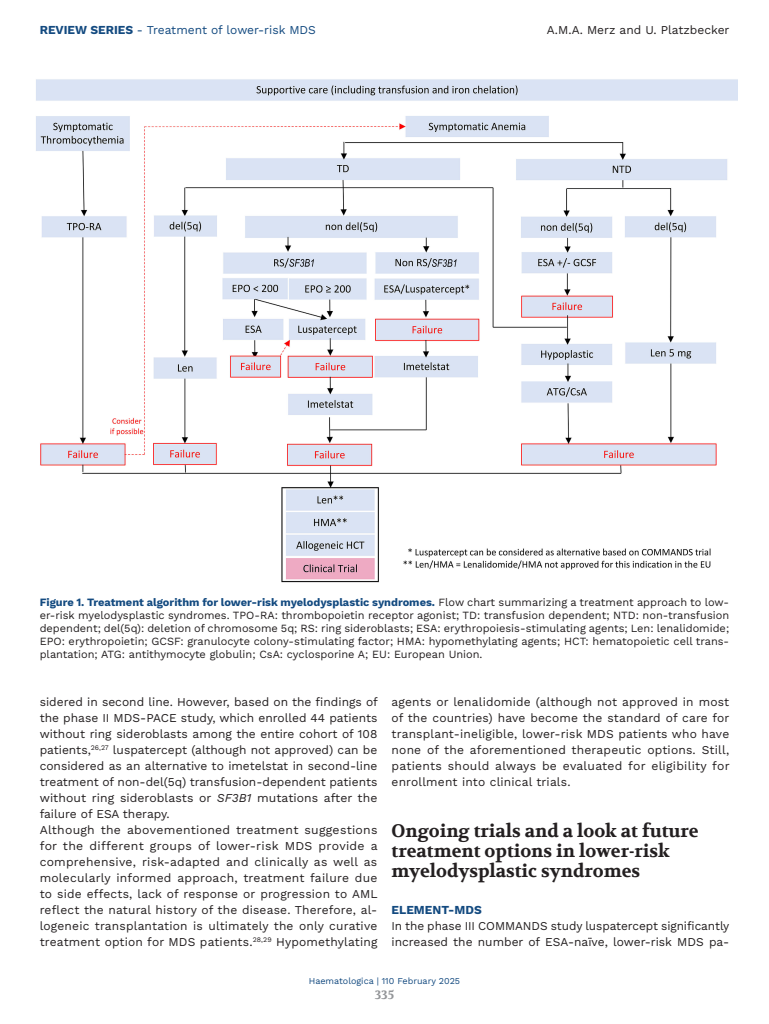
<style>
.page{position:relative;width:769px;height:1024px;background:#fff}
.page>*{position:absolute;margin:0;border:0;box-sizing:border-box;transform-origin:0 0}
.TITOLO_c18{font:700 18px/20px "Volkhov";color:#231f20}
.TESTO{font:12px/16px "Work Sans";color:#231f20;text-align:justify}
.t1{font:12px "Work Sans";color:#134a80}
.TITOLETTO_Blu{font:700 12px "Work Sans";color:#134a80}
.t2{font:700 12px "Volkhov";color:#939598}
.DIDA_Figura{font:11px/13px "Work Sans";color:#231f20;text-align:justify}
.t3{font:9px "Work Sans";color:#134a80}
.s1{font-weight:700}
.s2{font-weight:700;color:#134a80}
.s3{font-style:italic}
</style>
<div class="page">
<img style="left:36px;top:79px;width:701px;height:504px">
<p class="t1" style="left:40px;top:21px;width:277px"><span class="s1">REVIEW SERIES</span> - Treatment of lower-risk MDS</p>
<p class="TESTO" style="left:546px;top:21px;width:184px">A.M.A. Merz and U. Platzbecker</p>
<p class="DIDA_Figura" style="left:40px;top:595px;width:690px"><span class="s2">Figure 1. Treatment algorithm for lower-risk myelodysplastic syndromes.</span> Flow chart summarizing a treatment approach to low&shy;er-risk myelodysplastic syndromes. TPO-RA: thrombopoietin receptor agonist; TD: transfusion dependent; NTD: non-transfusion dependent; del(5q): deletion of chromosome 5q; RS: ring sideroblasts; ESA: erythropoiesis-stimulating agents; Len: lenalidomide; EPO: erythropoietin; GCSF: granulocyte colony-stimulating factor; HMA: hypomethylating agents; HCT: hematopoietic cell trans&shy;plantation; ATG: antithymocyte globulin; CsA: cyclosporine A; EU: European Union.</p>
<p class="TESTO" style="left:40px;top:693px;width:339px">sidered in second line. However, based on the findings of the phase II MDS-PACE study, which enrolled 44 patients without ring sideroblasts among the entire cohort of 108 patients,<sup>26,27</sup> luspatercept (although not approved) can be considered as an alternative to imetelstat in second-line treatment of non-del(5q) transfusion-dependent patients without ring sideroblasts or <span class="s3">SF3B1</span> mutations after the failure of ESA therapy.</p>
<p class="TESTO" style="left:40px;top:821px;width:339px">Although the abovementioned treatment suggestions for the different groups of lower-risk MDS provide a comprehensive, risk-adapted and clinically as well as molecularly informed approach, treatment failure due to side effects, lack of response or progression to AML reflect the natural history of the disease. Therefore, al&shy;logeneic transplantation is ultimately the only curative treatment option for MDS patients.<sup>28,29</sup> Hypomethylating</p>
<p class="TESTO" style="left:391px;top:693px;width:339px">agents or lenalidomide (although not approved in most of the countries) have become the standard of care for transplant-ineligible, lower-risk MDS patients who have none of the aforementioned therapeutic options. Still, patients should always be evaluated for eligibility for enrollment into clinical trials.</p>
<p class="TITOLO_c18" style="left:391px;top:821px;width:308px">Ongoing trials and a look at future treatment options in lower-risk myelodysplastic syndromes</p>
<p class="TITOLETTO_Blu" style="left:391px;top:902px;width:92px">ELEMENT-MDS</p>
<p class="TESTO" style="left:391px;top:917px;width:339px">In the phase III COMMANDS study luspatercept significantly increased the number of ESA-naïve, lower-risk MDS pa-</p>
<p class="t3" style="left:308px;top:974px;width:153px">Haematologica | 110 February 2025</p>
<p class="t2" style="left:374px;top:987px;width:21px">335</p>
</div>
